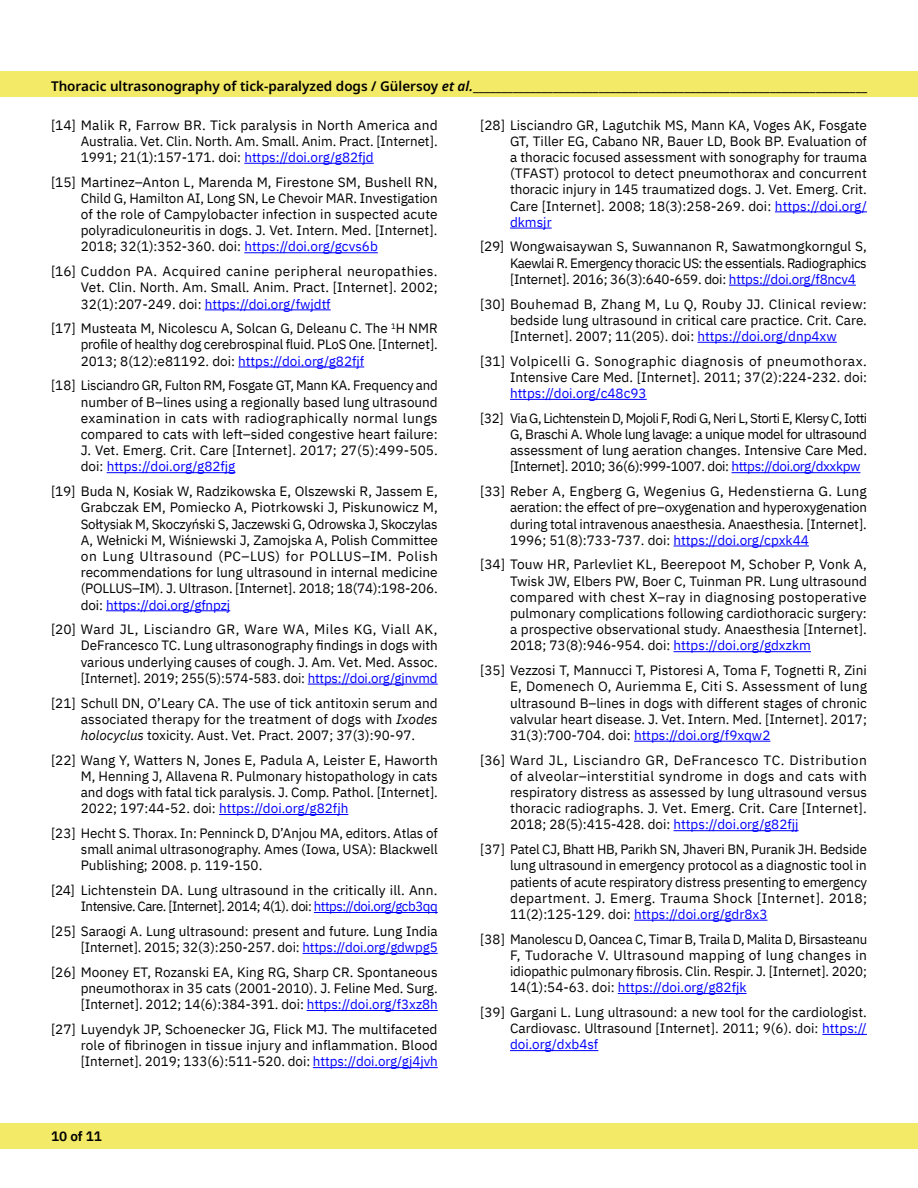
<style>
.page{position:relative;width:918px;height:1188px;background:#fff}
.page>*{position:absolute;margin:0;border:0;box-sizing:border-box;transform-origin:0 0}
.t1{font:13.5px/16.2px "IBM Plex Sans";color:#000;text-align:justify}
.t2{font:600 13.5px "Noto Sans";color:#000}
.t3{font:13.5px/16.2px "IBM Plex Sans";letter-spacing:.03em;color:#000;text-align:right}
.t4{font:13.5px "IBM Plex Sans";color:#00f}
.t5{font:600 13.5px "IBM Plex Sans";color:#000}
.s1{font-style:italic}
.s2{color:#00f}
</style>
<div class="page">
<div style="left:0;top:71px;width:918px;height:26px;background:#f3ea67"></div>
<div style="left:0;top:1123px;width:918px;height:25px;background:#f3ea67"></div>
<hr style="left:244px;top:163px;width:130px;height:1px;background:#00f">
<hr style="left:244px;top:252px;width:134px;height:1px;background:#00f">
<hr style="left:205px;top:309px;width:126px;height:1px;background:#00f">
<hr style="left:238px;top:367px;width:126px;height:1px;background:#00f">
<hr style="left:107px;top:472px;width:128px;height:1px;background:#00f">
<hr style="left:106px;top:610px;width:124px;height:1px;background:#00f">
<hr style="left:308px;top:684px;width:130px;height:1px;background:#00f">
<hr style="left:219px;top:814px;width:129px;height:1px;background:#00f">
<hr style="left:314px;top:912px;width:124px;height:1px;background:#00f">
<hr style="left:302px;top:953px;width:136px;height:1px;background:#00f">
<hr style="left:307px;top:1010px;width:131px;height:1px;background:#00f">
<hr style="left:313px;top:1067px;width:125px;height:1px;background:#00f">
<hr style="left:775px;top:211px;width:92px;height:1px;background:#00f">
<hr style="left:510px;top:228px;width:42px;height:1px;background:#00f">
<hr style="left:729px;top:285px;width:127px;height:1px;background:#00f">
<hr style="left:697px;top:342px;width:140px;height:1px;background:#00f">
<hr style="left:510px;top:399px;width:137px;height:1px;background:#00f">
<hr style="left:732px;top:472px;width:128px;height:1px;background:#00f">
<hr style="left:674px;top:546px;width:135px;height:1px;background:#00f">
<hr style="left:674px;top:651px;width:137px;height:1px;background:#00f">
<hr style="left:634px;top:741px;width:136px;height:1px;background:#00f">
<hr style="left:674px;top:830px;width:125px;height:1px;background:#00f">
<hr style="left:634px;top:920px;width:133px;height:1px;background:#00f">
<hr style="left:618px;top:993px;width:129px;height:1px;background:#00f">
<hr style="left:822px;top:1034px;width:45px;height:1px;background:#00f">
<hr style="left:510px;top:1050px;width:88px;height:1px;background:#00f">
<p class="t2" style="left:51px;top:79px;width:818px">Thoracic ultrasonography of tick-paralyzed dogs / Gülersoy <span class="s1">et al.</span>_____________________________________________________________________</p>
<p class="t1" style="left:81px;top:116px;width:358px;text-indent:-30px">[14] Malik R, Farrow BR. Tick paralysis in North America and Australia. Vet. Clin. North. Am. Small. Anim. Pract. [Internet].<br>1991; 21(1):157-171. doi: <span class="s2">https://doi.org/g82fjd</span></p>
<p class="t1" style="left:81px;top:173px;width:358px;text-indent:-30px">[15] Martinez–Anton L, Marenda M, Firestone SM, Bushell RN, Child G, Hamilton AI, Long SN, Le Chevoir MAR. Investigation of the role of Campylobacter infection in suspected acute polyradiculoneuritis in dogs. J. Vet. Intern. Med. [Internet].<br>2018; 32(1):352-360. doi: <span class="s2">https://doi.org/gcvs6b</span></p>
<p class="t1" style="left:81px;top:262px;width:358px;text-indent:-30px">[16] Cuddon PA. Acquired canine peripheral neuropathies.<br>Vet. Clin. North. Am. Small. Anim. Pract. [Internet]. 2002; 32(1):207-249. doi: <span class="s2">https://doi.org/fwjdtf</span></p>
<p class="t1" style="left:81px;top:319px;width:358px;text-indent:-30px">[17] Musteata M, Nicolescu A, Solcan G, Deleanu C. The <sup>1</sup>H NMR profile of healthy dog cerebrospinal fluid. PLoS One. [Internet].<br>2013; 8(12):e81192. doi: <span class="s2">https://doi.org/g82fjf</span></p>
<p class="t1" style="left:81px;top:376px;width:359px;text-indent:-30px">[18] Lisciandro GR, Fulton RM, Fosgate GT, Mann KA. Frequency and number of B–lines using a regionally based lung ultrasound examination in cats with radiographically normal lungs compared to cats with left–sided congestive heart failure:<br>J. Vet. Emerg. Crit. Care [Internet]. 2017; 27(5):499-505. doi: <span class="s2">https://doi.org/g82fjg</span></p>
<p class="t1" style="left:81px;top:482px;width:359px;text-indent:-30px">[19] Buda N, Kosiak W, Radzikowska E, Olszewski R, Jassem E, Grabczak EM, Pomiecko A, Piotrkowski J, Piskunowicz M, Sołtysiak M, Skoczyński S, Jaczewski G, Odrowska J, Skoczylas A, Wełnicki M, Wiśniewski J, Zamojska A, Polish Committee on Lung Ultrasound (PC–LUS) for POLLUS–IM. Polish recommendations for lung ultrasound in internal medicine (POLLUS–IM). J. Ultrason. [Internet]. 2018; 18(74):198-206. doi: <span class="s2">https://doi.org/gfnpzj</span></p>
<p class="t1" style="left:81px;top:620px;width:359px;text-indent:-30px">[20] Ward JL, Lisciandro GR, Ware WA, Miles KG, Viall AK, DeFrancesco TC. Lung ultrasonography findings in dogs with various underlying causes of cough. J. Am. Vet. Med. Assoc. [Internet]. 2019; 255(5):574-583. doi: <span class="s2">https://doi.org/gjnvmd</span></p>
<p class="t1" style="left:81px;top:694px;width:358px;text-indent:-30px">[21] Schull DN, O’Leary CA. The use of tick antitoxin serum and associated therapy for the treatment of dogs with <span class="s1">Ixodes holocyclus</span> toxicity. Aust. Vet. Pract. 2007; 37(3):90-97.</p>
<p class="t1" style="left:81px;top:751px;width:359px;text-indent:-30px">[22] Wang Y, Watters N, Jones E, Padula A, Leister E, Haworth M, Henning J, Allavena R. Pulmonary histopathology in cats and dogs with fatal tick paralysis. J. Comp. Pathol. [Internet].<br>2022; 197:44-52. doi: <span class="s2">https://doi.org/g82fjh</span></p>
<p class="t1" style="left:81px;top:824px;width:359px;text-indent:-30px">[23] Hecht S. Thorax. In: Penninck D, D’Anjou MA, editors. Atlas of small animal ultrasonography. Ames (Iowa, USA): Blackwell Publishing; 2008. p. 119-150.</p>
<p class="t1" style="left:51px;top:881px;width:388px;text-align:right">[24] Lichtenstein DA. Lung ultrasound in the critically ill. Ann.<br>Intensive. Care. [Internet]. 2014; 4(1). doi: <span class="s2">https://doi.org/gcb3qq</span></p>
<p class="t1" style="left:51px;top:922px;width:388px;text-align:right">[25] Saraogi A. Lung ultrasound: present and future. Lung India [Internet]. 2015; 32(3):250-257. doi: <span class="s2">https://doi.org/gdwpg5</span></p>
<p class="t1" style="left:81px;top:963px;width:359px;text-indent:-30px">[26] Mooney ET, Rozanski EA, King RG, Sharp CR. Spontaneous pneumothorax in 35 cats (2001-2010). J. Feline Med. Surg. [Internet]. 2012; 14(6):384-391. doi: <span class="s2">https://doi.org/f3xz8h</span></p>
<p class="t1" style="left:81px;top:1020px;width:359px;text-indent:-30px">[27] Luyendyk JP, Schoenecker JG, Flick MJ. The multifaceted role of fibrinogen in tissue injury and inflammation. Blood [Internet]. 2019; 133(6):511-520. doi: <span class="s2">https://doi.org/gj4jvh</span></p>
<p class="t5" style="left:51px;top:1126px;width:53px">10 of 11</p>
<p class="t1" style="left:510px;top:116px;width:359px;text-indent:-30px">[28] Lisciandro GR, Lagutchik MS, Mann KA, Voges AK, Fosgate GT, Tiller EG, Cabano NR, Bauer LD, Book BP. Evaluation of a thoracic focused assessment with sonography for trauma (TFAST) protocol to detect pneumothorax and concurrent thoracic injury in 145 traumatized dogs. J. Vet. Emerg. Crit.<br>Care [Internet]. 2008; 18(3):258-269. doi: <span class="s2">https://doi.org/ dkmsjr</span></p>
<p class="t1" style="left:510px;top:237px;width:358px;text-indent:-30px">[29] Wongwaisaywan S, Suwannanon R, Sawatmongkorngul S, Kaewlai R. Emergency thoracic US: the essentials. Radiographics [Internet]. 2016; 36(3):640-659. doi: <span class="s2">https://doi.org/f8ncv4</span></p>
<p class="t1" style="left:510px;top:295px;width:358px;text-indent:-30px">[30] Bouhemad B, Zhang M, Lu Q, Rouby JJ. Clinical review: bedside lung ultrasound in critical care practice. Crit. Care. [Internet]. 2007; 11(205). doi: <span class="s2">https://doi.org/dnp4xw</span></p>
<p class="t3" style="left:480px;top:352px;width:388px">[31] Volpicelli G. Sonographic diagnosis of pneumothorax.<br>Intensive Care Med. [Internet]. 2011; 37(2):224-232. doi:</p>
<p class="t4" style="left:510px;top:383px;width:138px">https://doi.org/c48c93</p>
<p class="t1" style="left:510px;top:409px;width:359px;text-indent:-30px">[32] Via G, Lichtenstein D, Mojoli F, Rodi G, Neri L, Storti E, Klersy C, Iotti G, Braschi A. Whole lung lavage: a unique model for ultrasound assessment of lung aeration changes. Intensive Care Med. [Internet]. 2010; 36(6):999-1007. doi: <span class="s2">https://doi.org/dxxkpw</span></p>
<p class="t1" style="left:510px;top:482px;width:359px;text-indent:-30px">[33] Reber A, Engberg G, Wegenius G, Hedenstierna G. Lung aeration: the effect of pre–oxygenation and hyperoxygenation during total intravenous anaesthesia. Anaesthesia. [Internet].<br>1996; 51(8):733-737. doi: <span class="s2">https://doi.org/cpxk44</span></p>
<p class="t1" style="left:510px;top:555px;width:358px;text-indent:-30px">[34] Touw HR, Parlevliet KL, Beerepoot M, Schober P, Vonk A, Twisk JW, Elbers PW, Boer C, Tuinman PR. Lung ultrasound compared with chest X–ray in diagnosing postoperative pulmonary complications following cardiothoracic surgery: a prospective observational study. Anaesthesia [Internet].<br>2018; 73(8):946-954. doi: <span class="s2">https://doi.org/gdxzkm</span></p>
<p class="t1" style="left:510px;top:661px;width:359px;text-indent:-30px">[35] Vezzosi T, Mannucci T, Pistoresi A, Toma F, Tognetti R, Zini E, Domenech O, Auriemma E, Citi S. Assessment of lung ultrasound B–lines in dogs with different stages of chronic valvular heart disease. J. Vet. Intern. Med. [Internet]. 2017; 31(3):700-704. doi: <span class="s2">https://doi.org/f9xqw2</span></p>
<p class="t1" style="left:510px;top:751px;width:358px;text-indent:-30px">[36] Ward JL, Lisciandro GR, DeFrancesco TC. Distribution of alveolar–interstitial syndrome in dogs and cats with respiratory distress as assessed by lung ultrasound versus thoracic radiographs. J. Vet. Emerg. Crit. Care [Internet].<br>2018; 28(5):415-428. doi: <span class="s2">https://doi.org/g82fjj</span></p>
<p class="t1" style="left:510px;top:840px;width:359px;text-indent:-30px">[37] Patel CJ, Bhatt HB, Parikh SN, Jhaveri BN, Puranik JH. Bedside lung ultrasound in emergency protocol as a diagnostic tool in patients of acute respiratory distress presenting to emergency department. J. Emerg. Trauma Shock [Internet]. 2018; 11(2):125-129. doi: <span class="s2">https://doi.org/gdr8x3</span></p>
<p class="t1" style="left:510px;top:930px;width:359px;text-indent:-30px">[38] Manolescu D, Oancea C, Timar B, Traila D, Malita D, Birsasteanu F, Tudorache V. Ultrasound mapping of lung changes in idiopathic pulmonary fibrosis. Clin. Respir. J. [Internet]. 2020; 14(1):54-63. doi: <span class="s2">https://doi.org/g82fjk</span></p>
<p class="t1" style="left:510px;top:1003px;width:358px;text-indent:-30px">[39] Gargani L. Lung ultrasound: a new tool for the cardiologist.<br>Cardiovasc. Ultrasound [Internet]. 2011; 9(6). doi: <span class="s2">https:// doi.org/dxb4sf</span></p>
</div>
